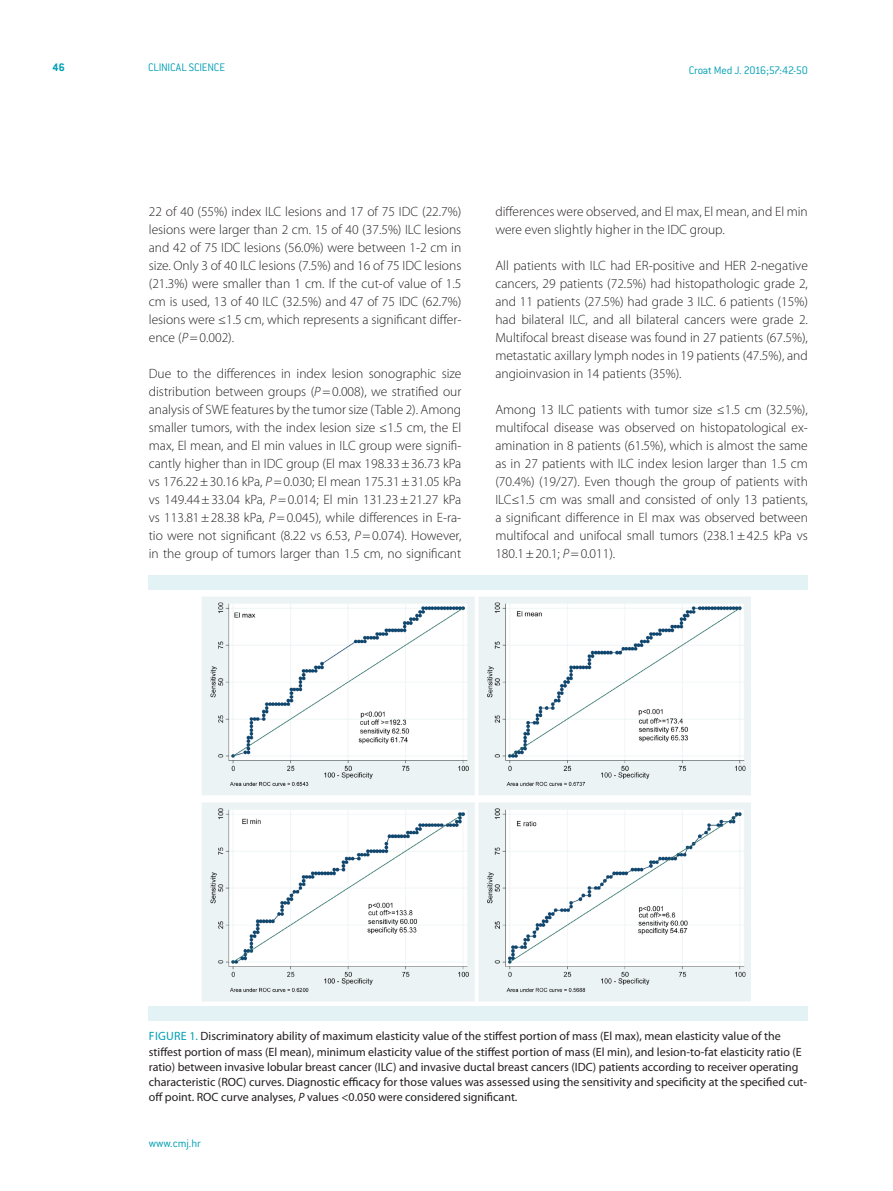
<style>
.page{position:relative;width:893px;height:1191px;background:#fff}
.page>*{position:absolute;margin:0;border:0;box-sizing:border-box;transform-origin:0 0}
.t1{font:300 13.5px/18px "Myriad Pro";color:#231f20;text-align:justify}
.t2{font:12px/15px "Myriad Pro";color:#231f20}
.t3{font:300 12px "ITC Conduit LTCE";letter-spacing:-.015em;color:#009fb4}
.t4{font:700 12px "ITC Conduit LTCE";color:#009fb4}
.s1{font-style:italic}
.s2{color:#009fb4}
</style>
<div class="page">
<img style="left:202px;top:597px;width:549px;height:404px">
<div style="left:149px;top:575px;width:659px;height:15px;background:#e2f2f5"></div>
<div style="left:149px;top:1006px;width:659px;height:14px;background:#e2f2f5"></div>
<p class="t4" style="left:53px;top:60px;width:14px">46</p>
<p class="t3" style="left:148px;top:61px;width:79px">CLINICAL SCIENCE</p>
<p class="t3" style="left:689px;top:63px;width:121px">Croat Med J. 2016;57:42-50</p>
<p class="t1" style="left:149px;top:202px;width:314px">22 of 40 (55%) index ILC lesions and 17 of 75 IDC (22.7%) lesions were larger than 2 cm. 15 of 40 (37.5%) ILC lesions and 42 of 75 IDC lesions (56.0%) were between 1-2 cm in size. Only 3 of 40 ILC lesions (7.5%) and 16 of 75 IDC lesions (21.3%) were smaller than 1 cm. If the cut-of value of 1.5 cm is used, 13 of 40 ILC (32.5%) and 47 of 75 IDC (62.7%) lesions were ≤1.5 cm, which represents a significant differ&shy;ence (<span class="s1">P</span>=0.002).</p>
<p class="t1" style="left:149px;top:364px;width:314px">Due to the differences in index lesion sonographic size distribution between groups (<span class="s1">P</span>=0.008), we stratified our analysis of SWE features by the tumor size (Table 2). Among smaller tumors, with the index lesion size ≤1.5 cm, the El max, El mean, and El min values in ILC group were signifi&shy;cantly higher than in IDC group (El max 198.33±36.73 kPa vs 176.22±30.16 kPa, <span class="s1">P</span>=0.030; El mean 175.31±31.05 kPa vs 149.44±33.04 kPa, <span class="s1">P</span>=0.014; El min 131.23±21.27 kPa vs 113.81±28.38 kPa, <span class="s1">P</span>=0.045), while differences in E-ra&shy;tio were not significant (8.22 vs 6.53, <span class="s1">P</span>=0.074). However, in the group of tumors larger than 1.5 cm, no significant</p>
<p class="t1" style="left:495px;top:202px;width:314px">differences were observed, and El max, El mean, and El min were even slightly higher in the IDC group.</p>
<p class="t1" style="left:495px;top:256px;width:314px">All patients with ILC had ER-positive and HER 2-negative cancers, 29 patients (72.5%) had histopathologic grade 2, and 11 patients (27.5%) had grade 3 ILC. 6 patients (15%) had bilateral ILC, and all bilateral cancers were grade 2.<br>Multifocal breast disease was found in 27 patients (67.5%), metastatic axillary lymph nodes in 19 patients (47.5%), and angioinvasion in 14 patients (35%).</p>
<p class="t1" style="left:495px;top:400px;width:314px">Among 13 ILC patients with tumor size ≤1.5 cm (32.5%), multifocal disease was observed on histopatological ex&shy;amination in 8 patients (61.5%), which is almost the same as in 27 patients with ILC index lesion larger than 1.5 cm (70.4%) (19/27). Even though the group of patients with ILC≤1.5 cm was small and consisted of only 13 patients, a significant difference in El max was observed between multifocal and unifocal small tumors (238.1±42.5 kPa vs 180.1±20.1; <span class="s1">P</span>=0.011).</p>
<p class="t2" style="left:149px;top:1028px;width:660px"><span class="s2">Fig ure 1.</span> Discriminatory ability of maximum elasticity value of the stiffest portion of mass (El max), mean elasticity value of the stiffest portion of mass (El mean), minimum elasticity value of the stiffest portion of mass (El min), and lesion-to-fat elasticity ratio (E ratio) between invasive lobular breast cancer (ILC) and invasive ductal breast cancers (IDC) patients according to receiver operating characteristic (ROC) curves. Diagnostic efficacy for those values was assessed using the sensitivity and specificity at the specified cut&shy;off point. ROC curve analyses, <span class="s1">P</span> values &lt;0.050 were considered significant.</p>
<p class="t3" style="left:149px;top:1136px;width:54px">www.cmj.hr</p>
</div>
